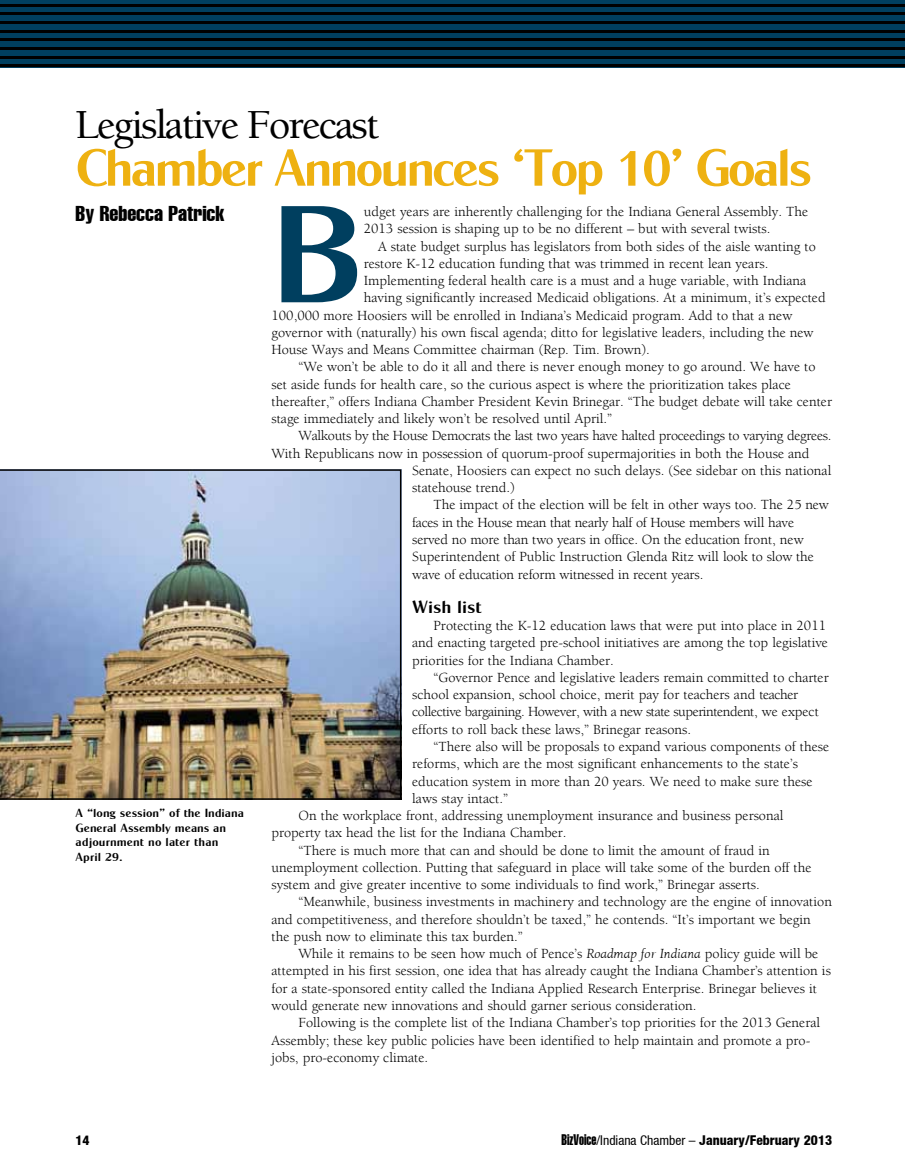
<style>
.page{position:relative;width:905px;height:1175px;background:#fff}
.page>*{position:absolute;margin:0;border:0;box-sizing:border-box;transform-origin:0 0}
.t1{font:138.9px "Cg Globe Gothic Bd";color:#003f5f}
.t2{font:52.5px "Cg Globe Gothic Bd";letter-spacing:-.06em;color:#eeb111}
.t3{font:500 42px "Berkeley";letter-spacing:-.05em;color:#000}
.t4{font:extra-condensed 21px "Helvetica";color:#000}
.t5{font:18px "Cg Globe Gothic Bd";color:#000}
.t6{font:14.25px "Berkeley";color:#000}
.t7{font:14.25px "Berkeley";letter-spacing:-.02em;color:#000}
.t8{font:14.25px "Berkeley";letter-spacing:-.03em;color:#000}
.t9{font:800 condensed 13.5px "Helvetica Neue";color:#000}
.t10{font:12px/14.4px "Cg Globe Gothic Bd";color:#000}
.s1{font-style:italic}
.s2{font-family:"Helvetica Extra Compressed";font-weight:400;font-stretch:normal;font-size:15px}
.s3{font-weight:400}
</style>
<div class="page">
<div style="left:0;top:0;width:904px;height:67px;background:#003f5f"></div>
<hr style="left:0;top:4px;width:904px;height:2px;background:#000">
<hr style="left:0;top:12px;width:904px;height:3px;background:#000">
<hr style="left:0;top:21px;width:904px;height:3px;background:#000">
<hr style="left:0;top:30px;width:904px;height:2px;background:#000">
<hr style="left:0;top:38px;width:904px;height:3px;background:#000">
<hr style="left:0;top:47px;width:904px;height:3px;background:#000">
<hr style="left:0;top:56px;width:904px;height:2px;background:#000">
<hr style="left:0;top:64px;width:904px;height:3px;background:#000">
<img style="left:0;top:469px;width:401px;height:330px">
<p class="t3" style="left:76px;top:102px;width:305px">Legislative Forecast</p>
<p class="t2" style="left:76px;top:136px;width:738px">Chamber Announces ‘Top 10’ Goals</p>
<p class="t4" style="left:76px;top:200px;width:150px">By Rebecca Patrick</p>
<p class="t1" style="left:271px;top:170px;width:94px">B</p>
<p class="t6" style="left:364px;top:204px;width:446px">udget years are inherently challenging for the Indiana General Assembly. The</p>
<p class="t6" style="left:364px;top:221px;width:408px">2013 session is shaping up to be no different – but with several twists.</p>
<p class="t6" style="left:378px;top:238px;width:439px">A state budget surplus has legislators from both sides of the aisle wanting to</p>
<p class="t6" style="left:364px;top:256px;width:406px">restore K-12 education funding that was trimmed in recent lean years.</p>
<p class="t6" style="left:364px;top:273px;width:444px">Implementing federal health care is a must and a huge variable, with Indiana</p>
<p class="t6" style="left:364px;top:290px;width:463px">having significantly increased Medicaid obligations. At a minimum, it’s expected</p>
<p class="t6" style="left:271px;top:307px;width:522px">100,000 more Hoosiers will be enrolled in Indiana’s Medicaid program. Add to that a new</p>
<p class="t6" style="left:271px;top:325px;width:543px">governor with (naturally) his own fiscal agenda; ditto for legislative leaders, including the new</p>
<p class="t6" style="left:271px;top:342px;width:380px">House Ways and Means Committee chairman (Rep. Tim. Brown).</p>
<p class="t6" style="left:298px;top:359px;width:518px">“We won’t be able to do it all and there is never enough money to go around. We have to</p>
<p class="t6" style="left:271px;top:376px;width:521px">set aside funds for health care, so the curious aspect is where the prioritization takes place</p>
<p class="t6" style="left:271px;top:394px;width:562px">thereafter,” offers Indiana Chamber President Kevin Brinegar. “The budget debate will take center</p>
<p class="t6" style="left:271px;top:411px;width:342px">stage immediately and likely won’t be resolved until April.”</p>
<p class="t7" style="left:298px;top:428px;width:534px">Walkouts by the House Democrats the last two years have halted proceedings to varying degrees.</p>
<p class="t6" style="left:271px;top:446px;width:539px">With Republicans now in possession of quorum-proof supermajorities in both the House and</p>
<p class="t6" style="left:412px;top:463px;width:420px">Senate, Hoosiers can expect no such delays. (See sidebar on this national</p>
<p class="t6" style="left:412px;top:480px;width:104px">statehouse trend.)</p>
<p class="t6" style="left:433px;top:497px;width:396px">The impact of the election will be felt in other ways too. The 25 new</p>
<p class="t7" style="left:412px;top:515px;width:383px">faces in the House mean that nearly half of House members will have</p>
<p class="t6" style="left:412px;top:532px;width:393px">served no more than two years in office. On the education front, new</p>
<p class="t6" style="left:412px;top:549px;width:403px">Superintendent of Public Instruction Glenda Ritz will look to slow the</p>
<p class="t6" style="left:412px;top:566px;width:292px">wave of education reform witnessed in recent years.</p>
<p class="t5" style="left:412px;top:596px;width:71px">Wish list</p>
<p class="t6" style="left:433px;top:618px;width:394px">Protecting the K-12 education laws that were put into place in 2011</p>
<p class="t6" style="left:412px;top:635px;width:417px">and enacting targeted pre-school initiatives are among the top legislative</p>
<p class="t6" style="left:412px;top:652px;width:203px">priorities for the Indiana Chamber.</p>
<p class="t6" style="left:433px;top:670px;width:396px">“Governor Pence and legislative leaders remain committed to charter</p>
<p class="t6" style="left:412px;top:687px;width:387px">school expansion, school choice, merit pay for teachers and teacher</p>
<p class="t8" style="left:412px;top:704px;width:408px">collective bargaining. However, with a new state superintendent, we expect</p>
<p class="t6" style="left:412px;top:721px;width:280px">efforts to roll back these laws,” Brinegar reasons.</p>
<p class="t6" style="left:433px;top:739px;width:397px">“There also will be proposals to expand various components of these</p>
<p class="t6" style="left:412px;top:756px;width:387px">reforms, which are the most significant enhancements to the state’s</p>
<p class="t6" style="left:412px;top:773px;width:402px">education system in more than 20 years. We need to make sure these</p>
<p class="t6" style="left:412px;top:790px;width:97px">laws stay intact.”</p>
<p class="t6" style="left:298px;top:808px;width:486px">On the workplace front, addressing unemployment insurance and business personal</p>
<p class="t6" style="left:271px;top:825px;width:296px">property tax head the list for the Indiana Chamber.</p>
<p class="t6" style="left:298px;top:842px;width:473px">“There is much more that can and should be done to limit the amount of fraud in</p>
<p class="t6" style="left:271px;top:860px;width:541px">unemployment collection. Putting that safeguard in place will take some of the burden off the</p>
<p class="t6" style="left:271px;top:877px;width:490px">system and give greater incentive to some individuals to find work,” Brinegar asserts.</p>
<p class="t6" style="left:298px;top:894px;width:535px">“Meanwhile, business investments in machinery and technology are the engine of innovation</p>
<p class="t6" style="left:271px;top:911px;width:541px">and competitiveness, and therefore shouldn’t be taxed,” he contends. “It’s important we begin</p>
<p class="t6" style="left:271px;top:929px;width:253px">the push now to eliminate this tax burden.”</p>
<p class="t6" style="left:298px;top:946px;width:521px">While it remains to be seen how much of Pence’s <span class="s1">Roadmap for Indiana</span> policy guide will be</p>
<p class="t6" style="left:271px;top:963px;width:561px">attempted in his first session, one idea that has already caught the Indiana Chamber’s attention is</p>
<p class="t6" style="left:271px;top:980px;width:547px">for a state-sponsored entity called the Indiana Applied Research Enterprise. Brinegar believes it</p>
<p class="t6" style="left:271px;top:998px;width:426px">would generate new innovations and should garner serious consideration.</p>
<p class="t6" style="left:298px;top:1015px;width:523px">Following is the complete list of the Indiana Chamber’s top priorities for the 2013 General</p>
<p class="t6" style="left:271px;top:1032px;width:540px">Assembly; these key public policies have been identified to help maintain and promote a pro-</p>
<p class="t6" style="left:271px;top:1049px;width:158px">jobs, pro-economy climate.</p>
<p class="t10" style="left:76px;top:806px;width:170px">A “long session” of the Indiana<br>General Assembly means an adjournment no later than<br>April 29.</p>
<p class="t9" style="left:76px;top:1132px;width:16px">14</p>
<p class="t9" style="left:561px;top:1132px;width:272px"><span class="s2">BizVoice</span><span class="s3">/Indiana Chamber –</span> January/February 2013</p>
</div>
